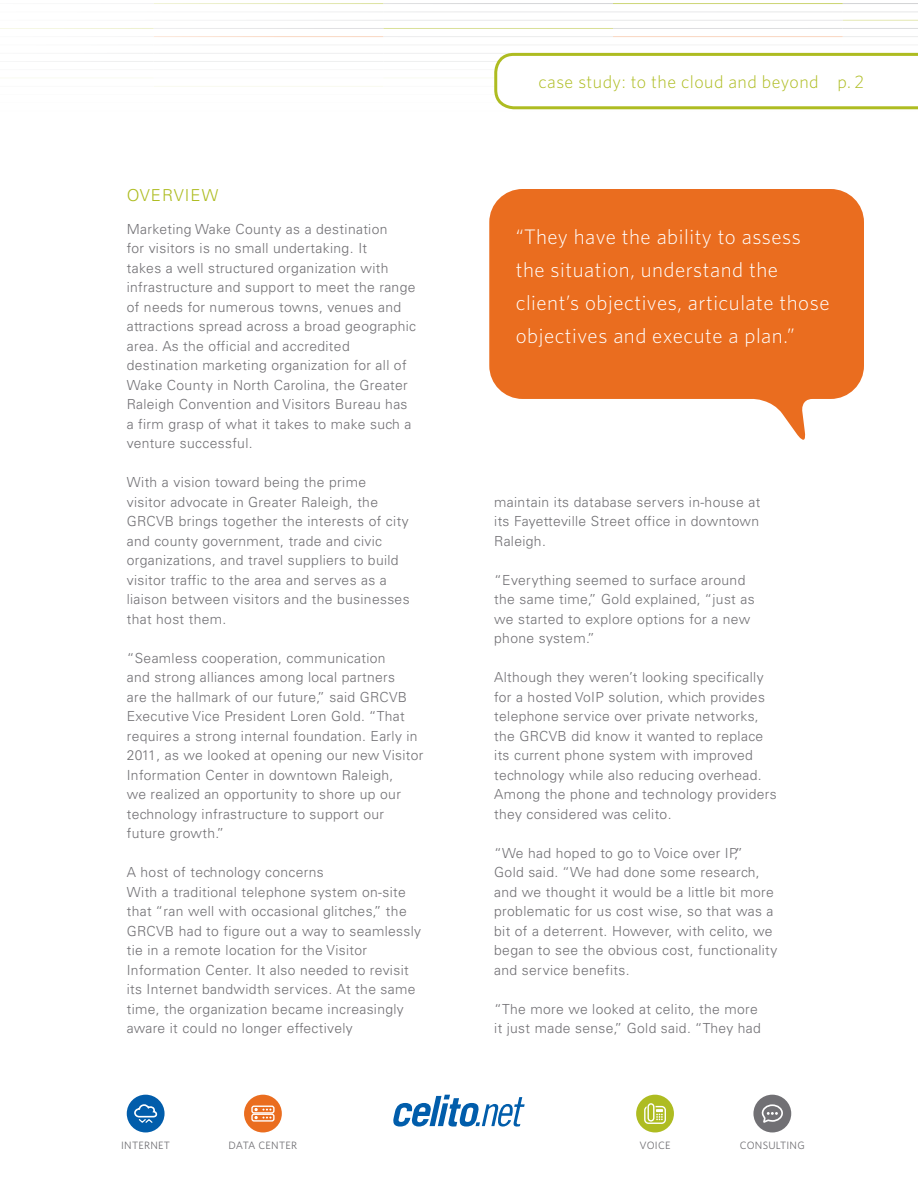
<style>
.page{position:relative;width:918px;height:1188px;background:#fff}
.page>*{position:absolute;margin:0;border:0;box-sizing:border-box;transform-origin:0 0}
.t1{font:300 21px/33px "Whitney";letter-spacing:.025em;color:#fff}
.t2{font:300 18px "Whitney";letter-spacing:.025em;color:#aebc21}
.t3{font:300 16.5px "Univers LT Std";letter-spacing:.065em;color:#aebc21}
.t4{font:300 13.8px/19.5px "Univers LT Std";letter-spacing:.025em;color:#717074}
.t5{font:10.65px "Whitney";letter-spacing:.025em;color:#717074}
</style>
<div class="page">
<hr style="left:843px;top:3px;width:75px;height:1px;background:#babbbe">
<hr style="left:843px;top:11px;width:75px;height:1px;background:#babbbe">
<hr style="left:843px;top:20px;width:75px;height:1px;background:#aebc21">
<hr style="left:843px;top:28px;width:75px;height:1px;background:#babbbe">
<hr style="left:843px;top:36px;width:75px;height:1px;background:#babbbe">
<hr style="left:843px;top:44px;width:75px;height:1px;background:#babbbe">
<hr style="left:843px;top:110px;width:75px;height:1px;background:#babbbe">
<hr style="left:843px;top:119px;width:75px;height:1px;background:#babbbe">
<hr style="left:843px;top:127px;width:75px;height:1px;background:#babbbe">
<hr style="left:613px;top:3px;width:230px;height:1px;background:#aebc21">
<hr style="left:613px;top:11px;width:230px;height:1px;background:#babbbe">
<hr style="left:613px;top:20px;width:230px;height:1px;background:#babbbe">
<hr style="left:613px;top:28px;width:230px;height:1px;background:#babbbe">
<hr style="left:613px;top:36px;width:230px;height:1px;background:#ea6d1f">
<hr style="left:613px;top:44px;width:230px;height:1px;background:#babbbe">
<hr style="left:613px;top:110px;width:230px;height:1px;background:#babbbe">
<hr style="left:613px;top:119px;width:230px;height:1px;background:#babbbe">
<hr style="left:613px;top:127px;width:230px;height:1px;background:#babbbe">
<hr style="left:383px;top:127px;width:230px;height:1px;background:#babbbe">
<hr style="left:383px;top:119px;width:230px;height:1px;background:#aebc21">
<hr style="left:383px;top:110px;width:230px;height:1px;background:#babbbe">
<hr style="left:383px;top:102px;width:230px;height:1px;background:#babbbe">
<hr style="left:383px;top:94px;width:230px;height:1px;background:#babbbe">
<hr style="left:383px;top:86px;width:230px;height:1px;background:#babbbe">
<hr style="left:383px;top:77px;width:230px;height:1px;background:#aebc21">
<hr style="left:383px;top:69px;width:230px;height:1px;background:#babbbe">
<hr style="left:383px;top:61px;width:230px;height:1px;background:#babbbe">
<hr style="left:383px;top:53px;width:230px;height:1px;background:#babbbe">
<hr style="left:383px;top:44px;width:230px;height:1px;background:#babbbe">
<hr style="left:383px;top:36px;width:230px;height:1px;background:#babbbe">
<hr style="left:383px;top:28px;width:230px;height:1px;background:#aebc21">
<hr style="left:383px;top:20px;width:230px;height:1px;background:#babbbe">
<hr style="left:383px;top:11px;width:230px;height:1px;background:#babbbe">
<hr style="left:383px;top:3px;width:230px;height:1px;background:#babbbe">
<hr style="left:154px;top:3px;width:229px;height:1px;background:#aebc21">
<hr style="left:154px;top:11px;width:229px;height:1px;background:#babbbe">
<hr style="left:154px;top:20px;width:229px;height:1px;background:#babbbe">
<hr style="left:154px;top:28px;width:229px;height:1px;background:#babbbe">
<hr style="left:154px;top:36px;width:229px;height:1px;background:#ea6d1f">
<hr style="left:154px;top:44px;width:229px;height:1px;background:#babbbe">
<hr style="left:154px;top:53px;width:229px;height:1px;background:#babbbe">
<hr style="left:154px;top:61px;width:229px;height:1px;background:#babbbe">
<hr style="left:154px;top:69px;width:229px;height:1px;background:#babbbe">
<hr style="left:154px;top:77px;width:229px;height:1px;background:#babbbe">
<hr style="left:154px;top:86px;width:229px;height:1px;background:#aebc21">
<hr style="left:154px;top:94px;width:229px;height:1px;background:#babbbe">
<hr style="left:154px;top:102px;width:229px;height:1px;background:#babbbe">
<hr style="left:154px;top:110px;width:229px;height:1px;background:#babbbe">
<hr style="left:154px;top:119px;width:229px;height:1px;background:#babbbe">
<hr style="left:154px;top:127px;width:229px;height:1px;background:#babbbe">
<hr style="left:0;top:127px;width:154px;height:1px;background:#babbbe">
<hr style="left:0;top:119px;width:154px;height:1px;background:#aebc21">
<hr style="left:0;top:110px;width:154px;height:1px;background:#babbbe">
<hr style="left:0;top:102px;width:154px;height:1px;background:#babbbe">
<hr style="left:0;top:94px;width:154px;height:1px;background:#babbbe">
<hr style="left:0;top:86px;width:154px;height:1px;background:#babbbe">
<hr style="left:0;top:77px;width:154px;height:1px;background:#aebc21">
<hr style="left:0;top:69px;width:154px;height:1px;background:#babbbe">
<hr style="left:0;top:61px;width:154px;height:1px;background:#babbbe">
<hr style="left:0;top:53px;width:154px;height:1px;background:#babbbe">
<hr style="left:0;top:44px;width:154px;height:1px;background:#babbbe">
<hr style="left:0;top:36px;width:154px;height:1px;background:#babbbe">
<hr style="left:0;top:28px;width:154px;height:1px;background:#aebc21">
<hr style="left:0;top:20px;width:154px;height:1px;background:#babbbe">
<hr style="left:0;top:11px;width:154px;height:1px;background:#babbbe">
<hr style="left:0;top:3px;width:154px;height:1px;background:#babbbe">
<svg style="left:494px;top:53px;width:424px;height:56px"></svg>
<svg style="left:393px;top:1095px;width:132px;height:32px"></svg>
<div style="left:127px;top:1095px;width:38px;height:37px;background:#015dab;border-radius:50%"></div>
<svg style="left:134px;top:1104px;width:23px;height:19px"></svg>
<div style="left:244px;top:1095px;width:38px;height:37px;background:#ea6d1f;border-radius:50%"></div>
<div style="left:251px;top:1106px;width:24px;height:8px;border:1px solid #fff;border-radius:2px"></div>
<div style="left:251px;top:1114px;width:24px;height:8px;border:1px solid #fff;border-radius:2px"></div>
<svg style="left:254px;top:1108px;width:17px;height:11px"></svg>
<div style="left:636px;top:1095px;width:38px;height:37px;background:#aebc21;border-radius:50%"></div>
<div style="left:648px;top:1103px;width:6px;height:19px;border:1px solid #fff;border-radius:3px"></div>
<svg style="left:644px;top:1106px;width:22px;height:18px"></svg>
<div style="left:753px;top:1095px;width:38px;height:37px;background:#717074;border-radius:50%"></div>
<svg style="left:762px;top:1104px;width:21px;height:19px"></svg>
<svg style="left:489px;top:189px;width:375px;height:251px;fill:#ea6d1f"></svg>
<p class="t3" style="left:127px;top:185px;width:93px">OVERVIEW</p>
<p class="t4" style="left:127px;top:219px;width:291px">Marketing Wake County as a destination<br>for visitors is no small undertaking. It<br>takes a well structured organization with infrastructure and support to meet the range of needs for numerous towns, venues and attractions spread across a broad geographic area. As the official and accredited destination marketing organization for all of Wake County in North Carolina, the Greater Raleigh Convention and Visitors Bureau has a firm grasp of what it takes to make such a venture successful.</p>
<p class="t4" style="left:127px;top:473px;width:284px">With a vision toward being the prime<br>visitor advocate in Greater Raleigh, the GRCVB brings together the interests of city and county government, trade and civic organizations, and travel suppliers to build visitor traffic to the area and serves as a liaison between visitors and the businesses that host them.</p>
<p class="t4" style="left:127px;top:648px;width:298px">“Seamless cooperation, communication<br>and strong alliances among local partners<br>are the hallmark of our future,” said GRCVB Executive Vice President Loren Gold. “That requires a strong internal foundation. Early in 2011, as we looked at opening our new Visitor Information Center in downtown Raleigh,<br>we realized an opportunity to shore up our technology infrastructure to support our future growth.”</p>
<p class="t4" style="left:127px;top:863px;width:296px">A host of technology concerns<br>With a traditional telephone system on-site that “ran well with occasional glitches,” the GRCVB had to figure out a way to seamlessly tie in a remote location for the Visitor Information Center. It also needed to revisit its Internet bandwidth services. At the same time, the organization became increasingly aware it could no longer effectively</p>
<h2 class="t2" style="left:538px;top:70px;width:327px">case study: to the cloud and beyond p. 2</h2>
<h1 class="t1" style="left:516px;top:220px;width:315px">“They have the ability to assess the situation, understand the client’s objectives, articulate those objectives and execute a plan.”</h1>
<p class="t4" style="left:494px;top:492px;width:268px;text-align:justify">maintain its database servers in-house at its Fayetteville Street office in downtown Raleigh.</p>
<p class="t4" style="left:494px;top:570px;width:262px">“Everything seemed to surface around the same time,” Gold explained, “just as we started to explore options for a new phone system.”</p>
<p class="t4" style="left:494px;top:668px;width:284px">Although they weren’t looking specifically for a hosted VoIP solution, which provides telephone service over private networks, the GRCVB did know it wanted to replace its current phone system with improved technology while also reducing overhead.<br>Among the phone and technology providers they considered was celito.</p>
<p class="t4" style="left:494px;top:843px;width:285px">“We had hoped to go to Voice over IP,”<br>Gold said. “We had done some research, and we thought it would be a little bit more problematic for us cost wise, so that was a bit of a deterrent. However, with celito, we began to see the obvious cost, functionality and service benefits.</p>
<p class="t4" style="left:494px;top:999px;width:268px">“The more we looked at celito, the more it just made sense,” Gold said. “They had</p>
<p class="t5" style="left:121px;top:1138px;width:50px">INTERNET</p>
<p class="t5" style="left:229px;top:1138px;width:70px">DATA CENTER</p>
<p class="t5" style="left:640px;top:1138px;width:33px">VOICE</p>
<p class="t5" style="left:740px;top:1138px;width:66px">CONSULTING</p>
</div>
